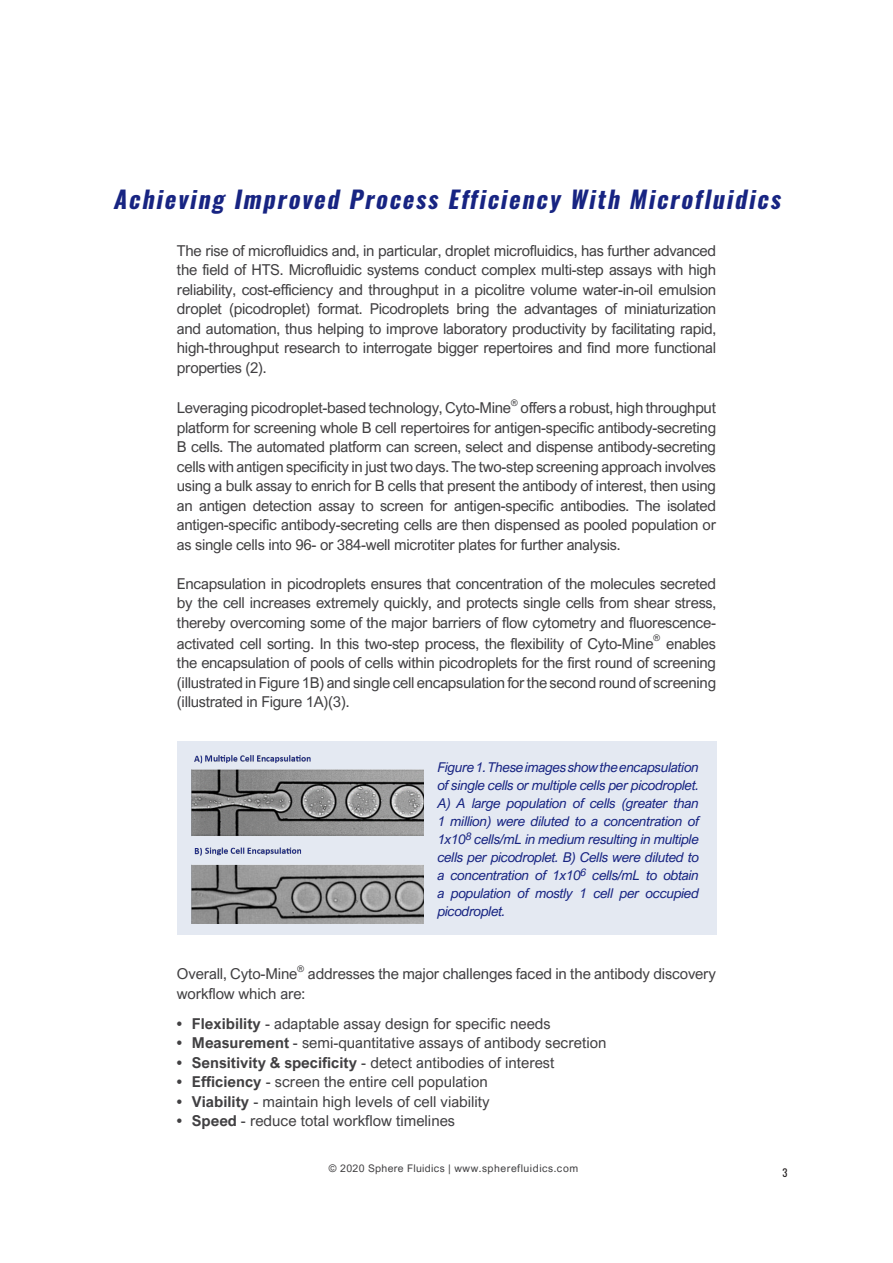
<style>
.page{position:relative;width:893px;height:1263px;background:#fff}
.page>*{position:absolute;margin:0;border:0;box-sizing:border-box;transform-origin:0 0}
.bold_heading{font:italic 700 24px "Oswald";color:#172482}
.main_text{font:15px/19.5px "Arial Nova";letter-spacing:-.02em;color:#414042;text-align:justify}
.main_text-2{font:15px "Arial Nova";color:#414042}
.t1{font:italic 13.5px/18px "Arial Nova";letter-spacing:-.02em;color:#172482;text-align:justify}
.t2{font:10.5px "Arial Nova";letter-spacing:.05em;color:#414042}
.t3{font:10.5px "Oswald";color:#231f20}
.main_text-3{font:9px "Arial Nova";color:#414042}
.s1{font-weight:700}
</style>
<div class="page">
<div style="left:177px;top:741px;width:539px;height:194px;background:#e4e9f2"></div>
<img style="left:192px;top:755px;width:231px;height:168px">
<p class="bold_heading" style="left:113px;top:186px;width:675px">Achieving Improved Process Efficiency With Microfluidics</p>
<p class="main_text" style="left:177px;top:240px;width:541px">The rise of microfluidics and, in particular, droplet microfluidics, has further advanced the field of HTS. Microfluidic systems conduct complex multi-step assays with high reliability, cost-efficiency and throughput in a picolitre volume water-in-oil emulsion droplet (picodroplet) format. Picodroplets bring the advantages of miniaturization and automation, thus helping to improve laboratory productivity by facilitating rapid, high-throughput research to interrogate bigger repertoires and find more functional properties (2).</p>
<p class="main_text" style="left:177px;top:398px;width:336px">Leveraging picodroplet-based technology, Cyto-Mine</p>
<p class="main_text-3" style="left:511px;top:397px;width:9px">®</p>
<p class="main_text" style="left:177px;top:398px;width:541px;text-indent:344px">offers a robust, high throughput platform for screening whole B cell repertoires for antigen-specific antibody-secreting B cells. The automated platform can screen, select and dispense antibody-secreting cells with antigen specificity in just two days. The two-step screening approach involves using a bulk assay to enrich for B cells that present the antibody of interest, then using an antigen detection assay to screen for antigen-specific antibodies. The isolated antigen-specific antibody-secreting cells are then dispensed as pooled population or as single cells into 96- or 384-well microtiter plates for further analysis.</p>
<p class="main_text" style="left:177px;top:573px;width:541px">Encapsulation in picodroplets ensures that concentration of the molecules secreted by the cell increases extremely quickly, and protects single cells from shear stress, thereby overcoming some of the major barriers of flow cytometry and fluorescence-</p>
<p class="main_text" style="left:177px;top:633px;width:478px">activated cell sorting. In this two-step process, the flexibility of Cyto-Mine</p>
<p class="main_text-3" style="left:653px;top:633px;width:9px">®</p>
<p class="main_text" style="left:177px;top:633px;width:541px;text-indent:489px">enables the encapsulation of pools of cells within picodroplets for the first round of screening (illustrated in Figure 1B) and single cell encapsulation for the second round of screening (illustrated in Figure 1A)(3).</p>
<p class="t1" style="left:438px;top:758px;width:263px">Figure 1. These images show the encapsulation of single cells or multiple cells per picodroplet.<br>A) A large population of cells (greater than 1 million) were diluted to a concentration of 1x10<sup>8</sup> cells/mL in medium resulting in multiple cells per picodroplet. B) Cells were diluted to a concentration of 1x10<sup>6</sup> cells/mL to obtain a population of mostly 1 cell per occupied picodroplet.</p>
<p class="main_text" style="left:177px;top:964px;width:122px">Overall, Cyto-Mine</p>
<p class="main_text-3" style="left:297px;top:963px;width:9px">®</p>
<p class="main_text" style="left:308px;top:964px;width:410px">addresses the major challenges faced in the antibody discovery</p>
<p class="main_text" style="left:177px;top:983px;width:130px">workflow which are:</p>
<p class="main_text-2" style="left:177px;top:1015px;width:375px"><span class="s1">• Flexibility</span> - adaptable assay design for specific needs</p>
<p class="main_text-2" style="left:177px;top:1034px;width:431px"><span class="s1">• Measurement</span> - semi-quantitative assays of antibody secretion</p>
<p class="main_text-2" style="left:177px;top:1054px;width:379px"><span class="s1">• Sensitivity &amp; specificity</span> - detect antibodies of interest</p>
<p class="main_text-2" style="left:177px;top:1073px;width:312px"><span class="s1">• Efficiency</span> - screen the entire cell population</p>
<p class="main_text-2" style="left:177px;top:1093px;width:314px"><span class="s1">• Viability</span> - maintain high levels of cell viability</p>
<p class="main_text-2" style="left:177px;top:1112px;width:280px"><span class="s1">• Speed</span> - reduce total workflow timelines</p>
<p class="t2" style="left:328px;top:1162px;width:251px">© 2020 Sphere Fluidics | www.spherefluidics.com</p>
<p class="t3" style="left:782px;top:1163px;width:7px">3</p>
</div>
